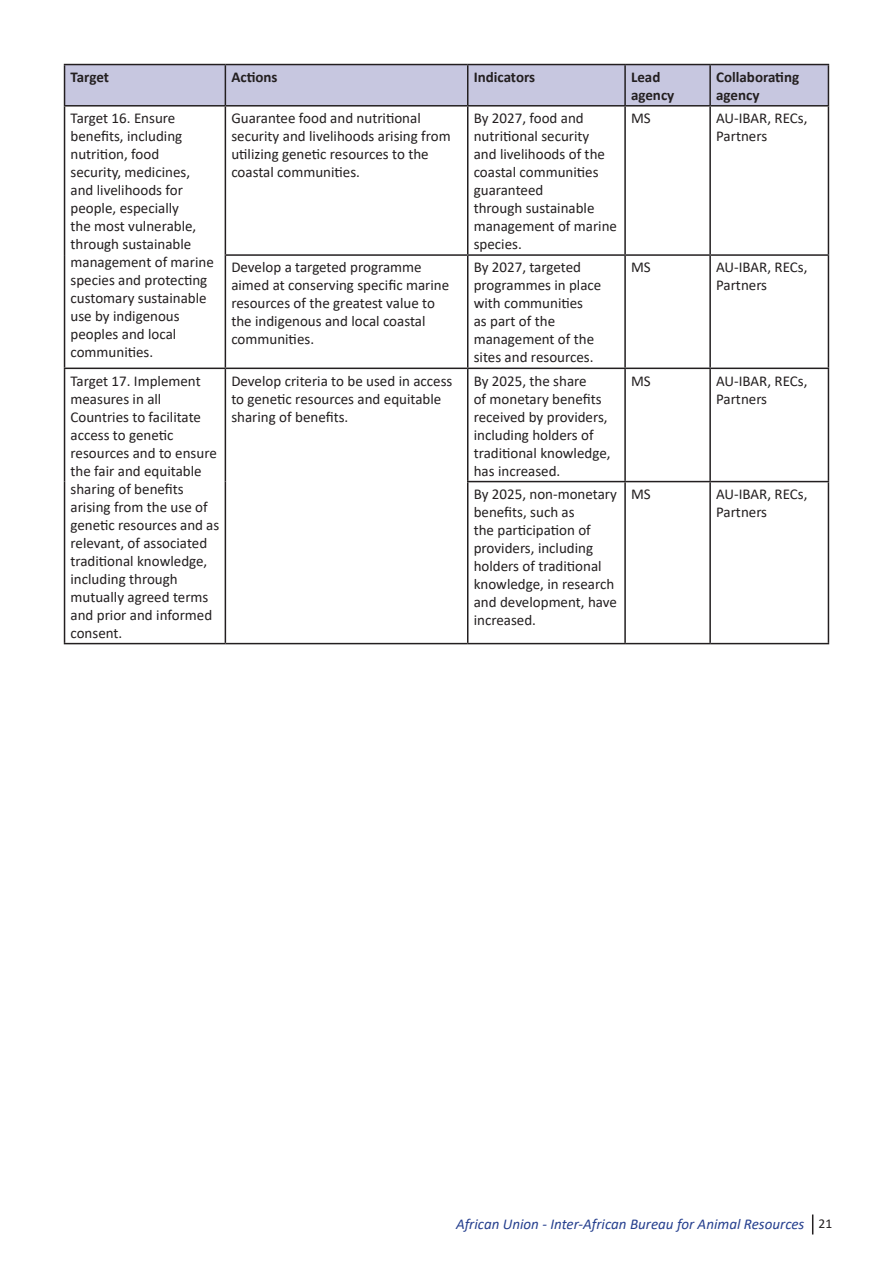
<style>
.page{position:relative;width:893px;height:1263px;background:#fff}
.page>*{position:absolute;margin:0;border:0;box-sizing:border-box;transform-origin:0 0}
.t1{font:15px/18px "Calibri";color:#231f20}
.t2{font:italic 15px "Calibri";color:#253f8e}
.t3{font:700 15px/18px "Calibri";color:#231f20}
.s1{font-style:normal;font-size:13.5px;color:#231f20}
</style>
<div class="page">
<svg style="left:812px;top:1214px;width:1px;height:20px"></svg>
<div style="left:65px;top:65px;width:763px;height:40px;background:#c7c7e0"></div>
<hr style="left:64px;top:64px;width:161px;height:1px;background:#231f20">
<hr style="left:64px;top:65px;width:1px;height:40px;background:#231f20">
<hr style="left:225px;top:64px;width:243px;height:1px;background:#231f20">
<hr style="left:225px;top:65px;width:1px;height:40px;background:#231f20">
<hr style="left:468px;top:64px;width:157px;height:1px;background:#231f20">
<hr style="left:467px;top:65px;width:1px;height:40px;background:#231f20">
<hr style="left:625px;top:64px;width:85px;height:1px;background:#231f20">
<hr style="left:624px;top:65px;width:2px;height:40px;background:#231f20">
<hr style="left:710px;top:64px;width:119px;height:1px;background:#231f20">
<hr style="left:709px;top:65px;width:2px;height:40px;background:#231f20">
<hr style="left:828px;top:65px;width:1px;height:40px;background:#231f20">
<hr style="left:64px;top:105px;width:161px;height:2px;background:#231f20">
<hr style="left:64px;top:107px;width:1px;height:148px;background:#231f20">
<hr style="left:225px;top:105px;width:243px;height:2px;background:#231f20">
<hr style="left:225px;top:107px;width:1px;height:147px;background:#231f20">
<hr style="left:468px;top:105px;width:157px;height:2px;background:#231f20">
<hr style="left:467px;top:107px;width:1px;height:147px;background:#231f20">
<hr style="left:625px;top:105px;width:85px;height:2px;background:#231f20">
<hr style="left:624px;top:107px;width:2px;height:147px;background:#231f20">
<hr style="left:710px;top:105px;width:119px;height:2px;background:#231f20">
<hr style="left:709px;top:107px;width:2px;height:147px;background:#231f20">
<hr style="left:828px;top:107px;width:1px;height:147px;background:#231f20">
<hr style="left:64px;top:255px;width:1px;height:113px;background:#231f20">
<hr style="left:225px;top:254px;width:243px;height:2px;background:#231f20">
<hr style="left:225px;top:256px;width:1px;height:112px;background:#231f20">
<hr style="left:468px;top:254px;width:157px;height:2px;background:#231f20">
<hr style="left:467px;top:256px;width:1px;height:112px;background:#231f20">
<hr style="left:625px;top:254px;width:85px;height:2px;background:#231f20">
<hr style="left:624px;top:256px;width:2px;height:112px;background:#231f20">
<hr style="left:710px;top:254px;width:119px;height:2px;background:#231f20">
<hr style="left:709px;top:256px;width:2px;height:112px;background:#231f20">
<hr style="left:828px;top:256px;width:1px;height:112px;background:#231f20">
<hr style="left:64px;top:368px;width:161px;height:1px;background:#231f20">
<hr style="left:64px;top:369px;width:1px;height:113px;background:#231f20">
<hr style="left:225px;top:368px;width:243px;height:1px;background:#231f20">
<hr style="left:225px;top:369px;width:1px;height:113px;background:#231f20">
<hr style="left:468px;top:368px;width:157px;height:1px;background:#231f20">
<hr style="left:467px;top:369px;width:1px;height:112px;background:#231f20">
<hr style="left:625px;top:368px;width:85px;height:1px;background:#231f20">
<hr style="left:624px;top:369px;width:2px;height:112px;background:#231f20">
<hr style="left:710px;top:368px;width:119px;height:1px;background:#231f20">
<hr style="left:709px;top:369px;width:2px;height:112px;background:#231f20">
<hr style="left:828px;top:369px;width:1px;height:112px;background:#231f20">
<hr style="left:64px;top:482px;width:1px;height:161px;background:#231f20">
<hr style="left:225px;top:482px;width:1px;height:161px;background:#231f20">
<hr style="left:467px;top:481px;width:158px;height:1px;background:#231f20">
<hr style="left:467px;top:482px;width:1px;height:161px;background:#231f20">
<hr style="left:625px;top:481px;width:85px;height:1px;background:#231f20">
<hr style="left:624px;top:482px;width:2px;height:161px;background:#231f20">
<hr style="left:710px;top:481px;width:119px;height:1px;background:#231f20">
<hr style="left:709px;top:482px;width:2px;height:161px;background:#231f20">
<hr style="left:828px;top:482px;width:1px;height:161px;background:#231f20">
<hr style="left:64px;top:643px;width:161px;height:1px;background:#231f20">
<hr style="left:225px;top:643px;width:243px;height:1px;background:#231f20">
<hr style="left:468px;top:643px;width:157px;height:1px;background:#231f20">
<hr style="left:625px;top:643px;width:85px;height:1px;background:#231f20">
<hr style="left:710px;top:643px;width:119px;height:1px;background:#231f20">
<p class="t3" style="left:71px;top:68px;width:40px">Target</p>
<p class="t3" style="left:231px;top:68px;width:48px">Actions</p>
<p class="t3" style="left:474px;top:68px;width:63px">Indicators</p>
<p class="t3" style="left:631px;top:68px;width:45px">Lead agency</p>
<p class="t3" style="left:716px;top:68px;width:85px">Collaborating agency</p>
<p class="t1" style="left:71px;top:109px;width:145px">Target 16. Ensure benefits, including nutrition, food<br>security, medicines, and livelihoods for people, especially<br>the most vulnerable, through sustainable management of marine species and protecting customary sustainable use by indigenous peoples and local communities.</p>
<p class="t1" style="left:231px;top:109px;width:221px">Guarantee food and nutritional security and livelihoods arising from utilizing genetic resources to the coastal communities.</p>
<p class="t1" style="left:474px;top:109px;width:145px">By 2027, food and nutritional security<br>and livelihoods of the coastal communities guaranteed<br>through sustainable management of marine species.</p>
<p class="t1" style="left:631px;top:109px;width:21px">MS</p>
<p class="t1" style="left:716px;top:109px;width:93px">AU-IBAR, RECs,<br>Partners</p>
<p class="t1" style="left:231px;top:258px;width:219px">Develop a targeted programme aimed at conserving specific marine resources of the greatest value to the indigenous and local coastal communities.</p>
<p class="t1" style="left:474px;top:258px;width:129px">By 2027, targeted programmes in place with communities<br>as part of the management of the sites and resources.</p>
<p class="t1" style="left:631px;top:258px;width:21px">MS</p>
<p class="t1" style="left:716px;top:258px;width:93px">AU-IBAR, RECs,<br>Partners</p>
<p class="t1" style="left:71px;top:371px;width:150px">Target 17. Implement measures in all<br>Countries to facilitate access to genetic resources and to ensure the fair and equitable sharing of benefits arising from the use of genetic resources and as relevant, of associated traditional knowledge, including through mutually agreed terms and prior and informed consent.</p>
<p class="t1" style="left:231px;top:371px;width:223px">Develop criteria to be used in access to genetic resources and equitable sharing of benefits.</p>
<p class="t1" style="left:474px;top:371px;width:138px">By 2025, the share<br>of monetary benefits received by providers, including holders of traditional knowledge, has increased.</p>
<p class="t1" style="left:631px;top:371px;width:21px">MS</p>
<p class="t1" style="left:716px;top:371px;width:93px">AU-IBAR, RECs,<br>Partners</p>
<p class="t1" style="left:474px;top:484px;width:145px">By 2025, non-monetary benefits, such as<br>the participation of providers, including holders of traditional knowledge, in research and development, have increased.</p>
<p class="t1" style="left:631px;top:484px;width:21px">MS</p>
<p class="t1" style="left:716px;top:484px;width:93px">AU-IBAR, RECs,<br>Partners</p>
<p class="t2" style="left:456px;top:1214px;width:378px">African Union - Inter-African Bureau for Animal Resources <span class="s1">21</span></p>
</div>
